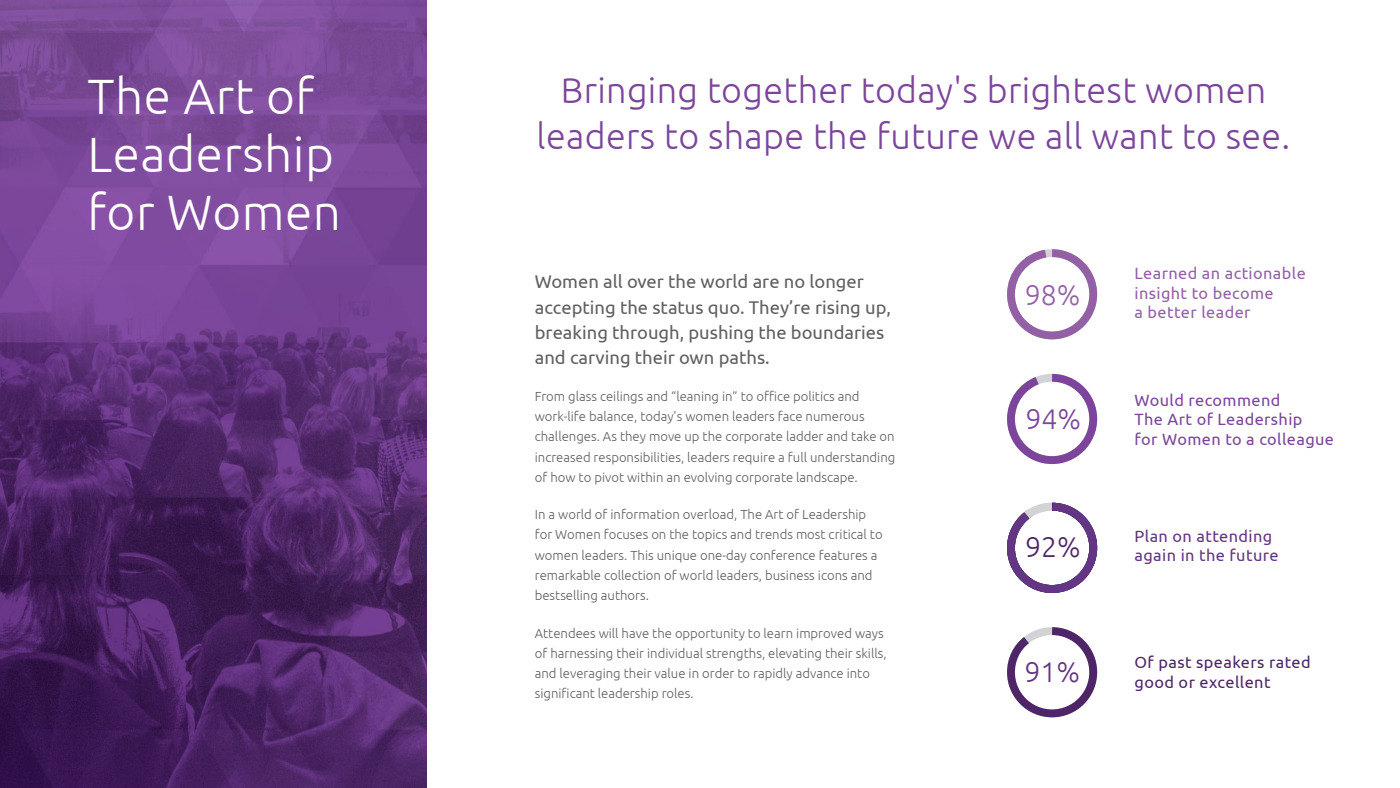
<style>
.page{position:relative;width:1400px;height:788px;background:#fff}
.page>*{position:absolute;margin:0;border:0;box-sizing:border-box;transform-origin:0 0}
.t1{font:300 49.61px/57.8px "Ubuntu";letter-spacing:.01em;color:#fff}
.t2{font:300 35.88px/45.5px "Ubuntu";letter-spacing:.01em;color:#7c459b;text-align:center}
.t3{font:300 28.44px "Ubuntu";color:#7c459b}
.t4{font:300 28.44px "Ubuntu";color:#4e2668}
.t5{font:300 28.44px "Ubuntu";color:#633582}
.t6{font:300 28.44px "Ubuntu";color:#9360a6}
.t7{font:18.38px/25.4px "Ubuntu";color:#5f6062}
.t8{font:16.28px/19.6px "Ubuntu";letter-spacing:.025em;color:#7c459b}
.t9{font:16.28px/19.6px "Ubuntu";letter-spacing:.025em;color:#9360a6}
.t10{font:16.28px "Ubuntu";letter-spacing:.025em;color:#4e2668}
.t11{font:16.28px "Ubuntu";letter-spacing:.025em;color:#633582}
.t12{font:300 13.12px/20.1px "Ubuntu";color:#5f6062}
</style>
<div class="page">
<svg style="left:1007px;top:373px;width:91px;height:91px"></svg>
<img style="left:0;top:0;width:427px;height:788px">
<svg style="left:1007px;top:502px;width:91px;height:91px"></svg>
<svg style="left:1007px;top:627px;width:91px;height:91px"></svg>
<svg style="left:1007px;top:249px;width:91px;height:91px"></svg>
<h1 class="t1" style="left:88px;top:67px;width:255px">The Art of<br>Leadership for Women</h1>
<h2 class="t2" style="left:537px;top:67px;width:755px">Bringing together today's brightest women leaders to shape the future we all want to see.</h2>
<h3 class="t7" style="left:535px;top:268px;width:358px">Women all over the world are no longer accepting the status quo. They’re rising up, breaking through, pushing the boundaries and carving their own paths.</h3>
<p class="t12" style="left:535px;top:386px;width:362px">From glass ceilings and “leaning in” to office politics and work-life balance, today's women leaders face numerous challenges. As they move up the corporate ladder and take on increased responsibilities, leaders require a full understanding of how to pivot within an evolving corporate landscape.</p>
<p class="t12" style="left:535px;top:504px;width:349px">In a world of information overload, The Art of Leadership for Women focuses on the topics and trends most critical to women leaders. This unique one-day conference features a remarkable collection of world leaders, business icons and bestselling authors.</p>
<p class="t12" style="left:535px;top:622px;width:353px">Attendees will have the opportunity to learn improved ways of harnessing their individual strengths, elevating their skills, and leveraging their value in order to rapidly advance into significant leadership roles.</p>
<h3 class="t6" style="left:1025px;top:277px;width:57px">98%</h3>
<h3 class="t3" style="left:1025px;top:401px;width:57px">94%</h3>
<p class="t9" style="left:1135px;top:263px;width:173px">Learned an actionable insight to become<br>a better leader</p>
<p class="t8" style="left:1135px;top:389px;width:201px">Would recommend<br>The Art of Leadership<br>for Women to a colleague</p>
<p class="t11" style="left:1135px;top:526px;width:139px">Plan on attending</p>
<h3 class="t4" style="left:1025px;top:529px;width:57px">92%</h3>
<p class="t11" style="left:1135px;top:545px;width:146px">again in the future</p>
<h3 class="t5" style="left:1025px;top:654px;width:57px">91%</h3>
<p class="t10" style="left:1135px;top:652px;width:178px">Of past speakers rated</p>
<p class="t10" style="left:1135px;top:672px;width:138px">good or excellent</p>
</div>
